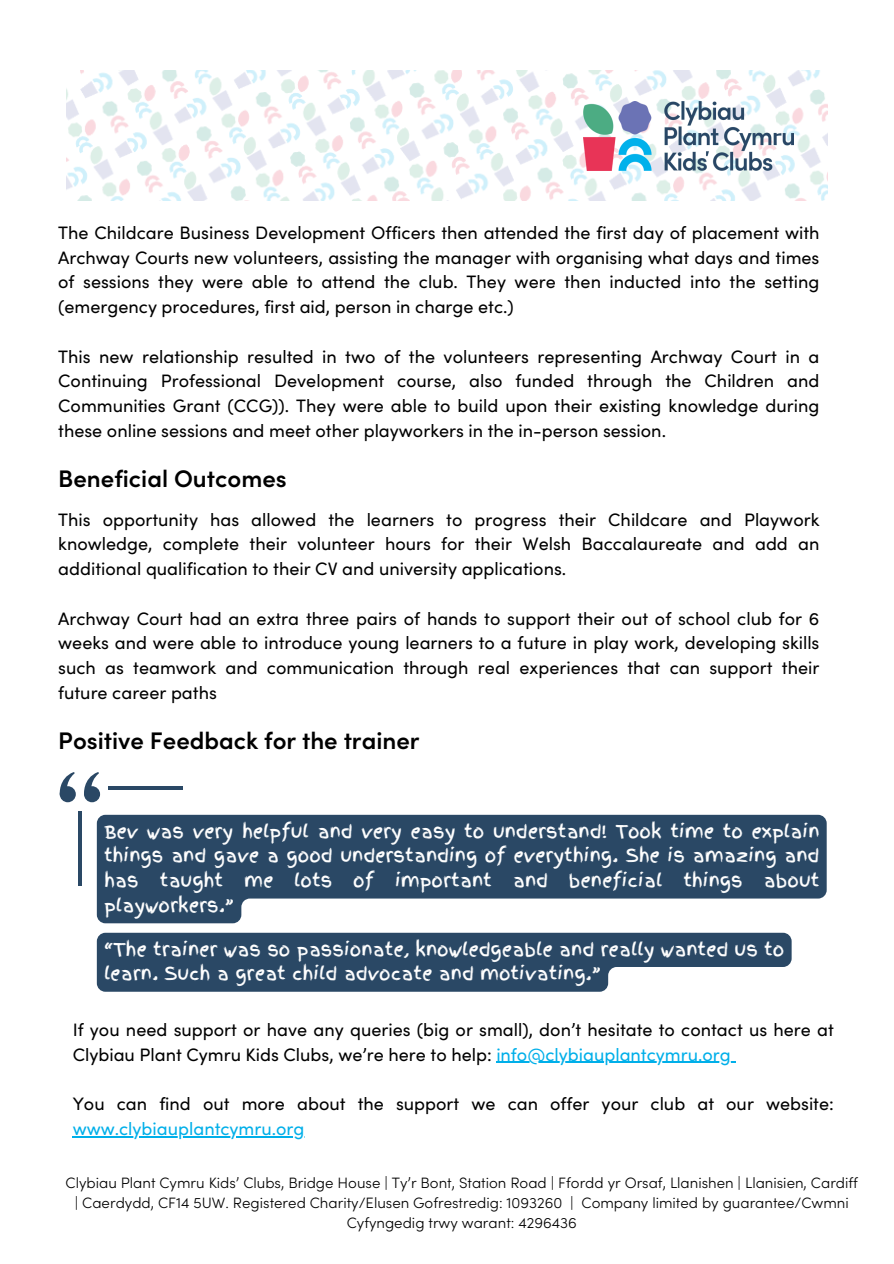
<style>
.page{position:relative;width:894px;height:1264px;background:#fff}
.page>*{position:absolute;margin:0;border:0;box-sizing:border-box;transform-origin:0 0}
.t1{font:600 24px "Sofia Pro";color:#000}
.t2{font:18px/24.8px "Sofia Pro";color:#000;text-align:justify}
.t3{font:18px/24.8px "Finger Paint";color:#fff;text-align:justify}
.t4{font:300 15px/20.2px "Sofia Pro";color:#000;text-align:center}
.s1{color:#00afe9}
</style>
<div class="page">
<img style="left:66px;top:71px;width:761px;height:129px">
<img style="left:583px;top:101px;width:210px;height:69px">
<svg style="left:84px;top:786px;width:16px;height:16px"></svg>
<svg style="left:84px;top:772px;width:15px;height:27px"></svg>
<div style="left:60px;top:786px;width:16px;height:16px;background:#2a4865;border-radius:50%"></div>
<svg style="left:59px;top:772px;width:16px;height:27px"></svg>
<hr style="left:78px;top:810px;width:4px;height:75px;background:#2a4865">
<svg style="left:109px;top:786px;width:74px;height:3px"></svg>
<svg style="left:97px;top:814px;width:729px;height:109px;fill:#2a4865"></svg>
<svg style="left:97px;top:932px;width:694px;height:59px;background:#435e77"></svg>
<hr style="left:496px;top:1061px;width:234px;height:1px;background:#00afe9">
<svg style="left:73px;top:1136px;width:14px;height:1px"></svg>
<hr style="left:87px;top:1135px;width:217px;height:2px;background:#00afe9">
<p class="t2" style="left:58px;top:220px;width:762px">The Childcare Business Development Officers then attended the first day of placement with Archway Courts new volunteers, assisting the manager with organising what days and times of sessions they were able to attend the club. They were then inducted into the setting (emergency procedures, first aid, person in charge etc.)</p>
<h2 class="t2" style="left:58px;top:344px;width:762px">This new relationship resulted in two of the volunteers representing Archway Court in a Continuing Professional Development course, also funded through the Children and Communities Grant (CCG)). They were able to build upon their existing knowledge during these online sessions and meet other playworkers in the in-person session.</h2>
<h1 class="t1" style="left:58px;top:463px;width:230px">Beneficial Outcomes</h1>
<h2 class="t2" style="left:58px;top:506px;width:762px">This opportunity has allowed the learners to progress their Childcare and Playwork knowledge, complete their volunteer hours for their Welsh Baccalaureate and add an additional qualification to their CV and university applications.</h2>
<h2 class="t2" style="left:58px;top:605px;width:762px">Archway Court had an extra three pairs of hands to support their out of school club for 6 weeks and were able to introduce young learners to a future in play work, developing skills such as teamwork and communication through real experiences that can support their future career paths</h2>
<h1 class="t1" style="left:58px;top:724px;width:362px">Positive Feedback for the trainer</h1>
<p class="t3" style="left:104px;top:818px;width:716px">Bev was very helpful and very easy to understand! Took time to explain things and gave a good understanding of everything. She is amazing and has taught me lots of important and beneficial things about playworkers.”</p>
<h2 class="t3" style="left:104px;top:936px;width:681px">“The trainer was so passionate, knowledgeable and really wanted us to learn. Such a great child advocate and motivating.”</h2>
<h2 class="t2" style="left:73px;top:1016px;width:762px">If you need support or have any queries (big or small), don’t hesitate to contact us here at<br>Clybiau Plant Cymru Kids Clubs, we’re here to help: <span class="s1">info@clybiauplantcymru.org</span></h2>
<h2 class="t2" style="left:73px;top:1091px;width:762px">You can find out more about the support we can offer your club at our website: <span class="s1">www.clybiauplantcymru.org</span></h2>
<h2 class="t4" style="left:65px;top:1172px;width:793px">Clybiau Plant Cymru Kids’ Clubs, Bridge House | Ty’r Bont, Station Road | Ffordd yr Orsaf, Llanishen | Llanisien, Cardiff | Caerdydd, CF14 5UW. Registered Charity/Elusen Gofrestredig: 1093260 | Company limited by guarantee/Cwmni<br>Cyfyngedig trwy warant: 4296436</h2>
</div>
